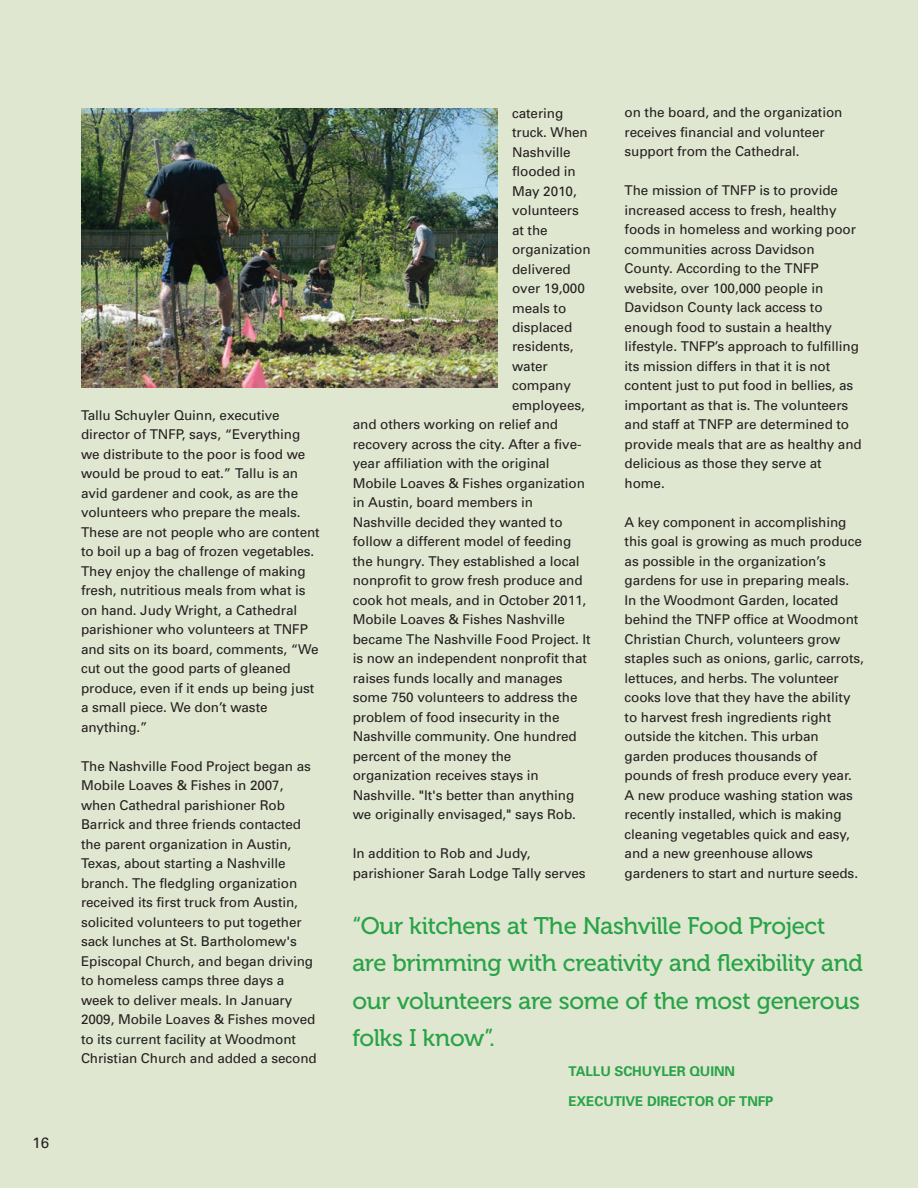
<style>
.page{position:relative;width:918px;height:1188px;background:#e0e7d0}
.page>*{position:absolute;margin:0;border:0;box-sizing:border-box;transform-origin:0 0}
.t1{font:24px/37.5px "Museo Cyrl 500";letter-spacing:-.005em;color:#29a347}
.t2{font:15px "Univers LT";color:#231f20}
.t3{font:13.5px/19.5px "Univers";letter-spacing:-.005em;color:#231f20}
.t4{font:700 13.5px "Univers";letter-spacing:-.005em;color:#29a347}
</style>
<div class="page">
<img style="left:81px;top:108px;width:416px;height:280px">
<p class="t2" style="left:33px;top:1137px;width:18px">16</p>
<p class="t3" style="left:81px;top:407px;width:240px">Tallu Schuyler Quinn, executive director of TNFP, says, “Everything we distribute to the poor is food we would be proud to eat.” Tallu is an avid gardener and cook, as are the volunteers who prepare the meals.<br>These are not people who are content to boil up a bag of frozen vegetables.<br>They enjoy the challenge of making fresh, nutritious meals from what is on hand. Judy Wright, a Cathedral parishioner who volunteers at TNFP and sits on its board, comments, “We cut out the good parts of gleaned produce, even if it ends up being just a small piece. We don’t waste anything.”</p>
<p class="t3" style="left:81px;top:758px;width:237px">The Nashville Food Project began as Mobile Loaves &amp; Fishes in 2007, when Cathedral parishioner Rob Barrick and three friends contacted the parent organization in Austin, Texas, about starting a Nashville branch. The fledgling organization received its first truck from Austin, solicited volunteers to put together sack lunches at St. Bartholomew's Episcopal Church, and began driving to homeless camps three days a week to deliver meals. In January 2009, Mobile Loaves &amp; Fishes moved to its current facility at Woodmont Christian Church and added a second</p>
<p class="t3" style="left:625px;top:104px;width:219px">on the board, and the organization receives financial and volunteer support from the Cathedral.</p>
<p class="t3" style="left:625px;top:182px;width:239px">The mission of TNFP is to provide increased access to fresh, healthy foods in homeless and working poor communities across Davidson<br>County. According to the TNFP website, over 100,000 people in<br>Davidson County lack access to enough food to sustain a healthy lifestyle. TNFP’s approach to fulfilling its mission differs in that it is not content just to put food in bellies, as important as that is. The volunteers and staff at TNFP are determined to provide meals that are as healthy and delicious as those they serve at home.</p>
<p class="t3" style="left:625px;top:513px;width:241px">A key component in accomplishing this goal is growing as much produce as possible in the organization’s gardens for use in preparing meals.<br>In the Woodmont Garden, located behind the TNFP office at Woodmont Christian Church, volunteers grow staples such as onions, garlic, carrots, lettuces, and herbs. The volunteer cooks love that they have the ability to harvest fresh ingredients right outside the kitchen. This urban garden produces thousands of pounds of fresh produce every year.<br>A new produce washing station was recently installed, which is making cleaning vegetables quick and easy, and a new greenhouse allows gardeners to start and nurture seeds.</p>
<h1 class="t1" style="left:352px;top:909px;width:512px">“Our kitchens at The Nashville Food Project are brimming with creativity and flexibility and our volunteers are some of the most generous folks I know”.</h1>
<p class="t4" style="left:568px;top:1066px;width:168px">TALLU SCHUYLER QUINN</p>
<p class="t4" style="left:568px;top:1096px;width:207px">EXECUTIVE DIRECTOR OF TNFP</p>
<p class="t3" style="left:512px;top:104px;width:53px">catering</p>
<p class="t3" style="left:512px;top:124px;width:77px">truck. When</p>
<p class="t3" style="left:512px;top:143px;width:60px">Nashville</p>
<p class="t3" style="left:512px;top:163px;width:65px">flooded in</p>
<p class="t3" style="left:512px;top:182px;width:66px">May 2010,</p>
<p class="t3" style="left:512px;top:202px;width:68px">volunteers</p>
<p class="t3" style="left:512px;top:221px;width:37px">at the</p>
<p class="t3" style="left:512px;top:241px;width:80px">organization</p>
<p class="t3" style="left:512px;top:260px;width:60px">delivered</p>
<p class="t3" style="left:512px;top:280px;width:74px">over 19,000</p>
<p class="t3" style="left:512px;top:299px;width:56px">meals to</p>
<p class="t3" style="left:512px;top:319px;width:62px">displaced</p>
<p class="t3" style="left:512px;top:338px;width:63px">residents,</p>
<p class="t3" style="left:512px;top:358px;width:37px">water</p>
<p class="t3" style="left:512px;top:377px;width:60px">company</p>
<p class="t3" style="left:512px;top:397px;width:74px">employees,</p>
<p class="t3" style="left:353px;top:416px;width:207px">and others working on relief and</p>
<p class="t3" style="left:353px;top:436px;width:230px">recovery across the city. After a five-</p>
<p class="t3" style="left:353px;top:455px;width:198px">year affiliation with the original</p>
<p class="t3" style="left:353px;top:475px;width:234px">Mobile Loaves &amp; Fishes organization</p>
<p class="t3" style="left:353px;top:494px;width:182px">in Austin, board members in</p>
<p class="t3" style="left:353px;top:514px;width:211px">Nashville decided they wanted to</p>
<p class="t3" style="left:353px;top:533px;width:220px">follow a different model of feeding</p>
<p class="t3" style="left:353px;top:553px;width:228px">the hungry. They established a local</p>
<p class="t3" style="left:353px;top:572px;width:231px">nonprofit to grow fresh produce and</p>
<p class="t3" style="left:353px;top:592px;width:235px">cook hot meals, and in October 2011,</p>
<p class="t3" style="left:353px;top:611px;width:214px">Mobile Loaves &amp; Fishes Nashville</p>
<p class="t3" style="left:353px;top:631px;width:239px">became The Nashville Food Project. It</p>
<p class="t3" style="left:353px;top:650px;width:236px">is now an independent nonprofit that</p>
<p class="t3" style="left:353px;top:670px;width:211px">raises funds locally and manages</p>
<p class="t3" style="left:353px;top:689px;width:226px">some 750 volunteers to address the</p>
<p class="t3" style="left:353px;top:709px;width:208px">problem of food insecurity in the</p>
<p class="t3" style="left:353px;top:728px;width:226px">Nashville community. One hundred</p>
<p class="t3" style="left:353px;top:748px;width:160px">percent of the money the</p>
<p class="t3" style="left:353px;top:767px;width:188px">organization receives stays in</p>
<p class="t3" style="left:353px;top:787px;width:223px">Nashville. "It's better than anything</p>
<p class="t3" style="left:353px;top:806px;width:225px">we originally envisaged," says Rob.</p>
<p class="t3" style="left:353px;top:845px;width:234px">In addition to Rob and Judy, parishioner Sarah Lodge Tally serves</p>
</div>
